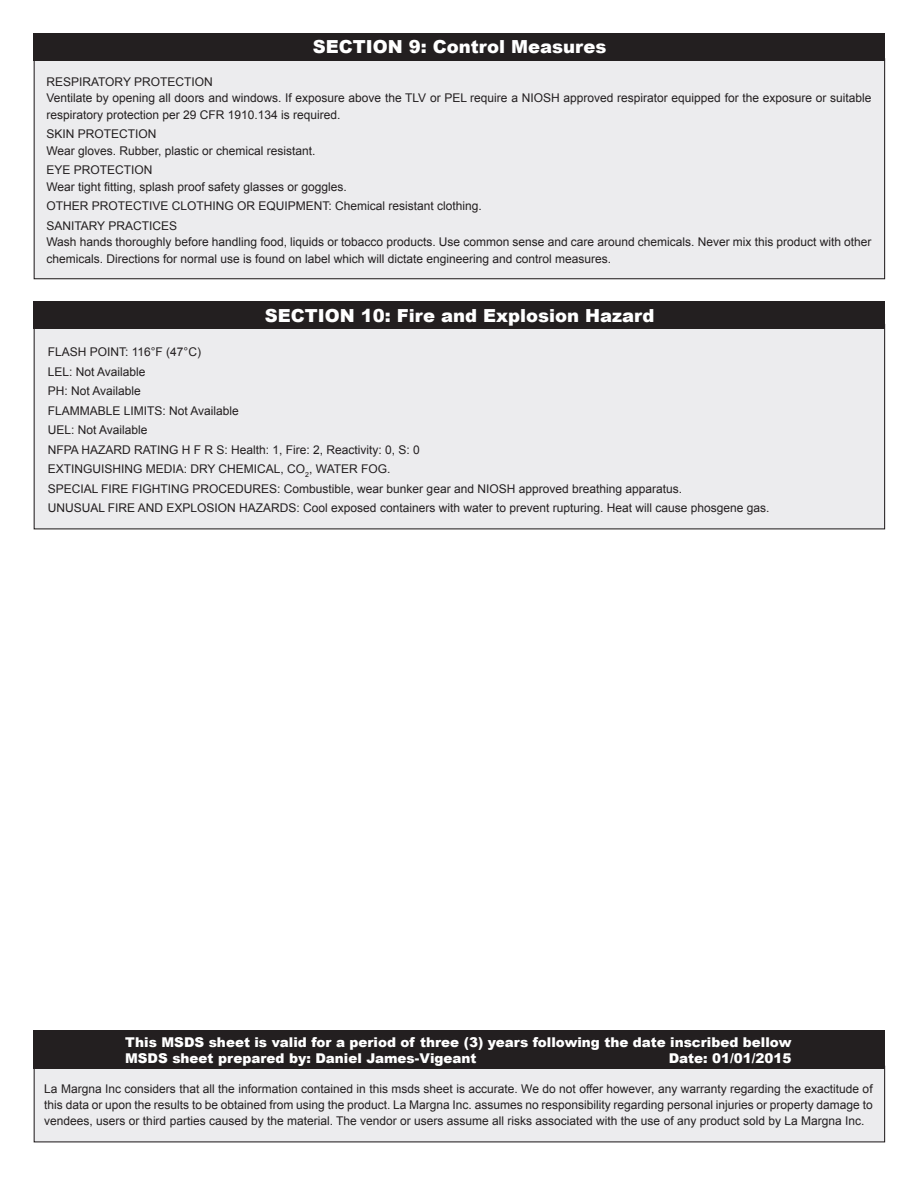
<style>
.page{position:relative;width:918px;height:1188px;background:#fff}
.page>*{position:absolute;margin:0;border:0;box-sizing:border-box;transform-origin:0 0}
.t1{font:900 18px "Arial";color:#fff}
.t2{font:900 13.5px "Arial";color:#fff}
.t3{font:12px/16.5px "Arial";color:#231f20}
</style>
<div class="page">
<div style="left:34px;top:59px;width:851px;height:220px;background:#ececee"></div>
<div style="left:34px;top:324px;width:851px;height:205px;background:#ececee"></div>
<div style="left:34px;top:1066px;width:851px;height:76px;background:#ececee"></div>
<div style="left:34px;top:33px;width:851px;height:28px;background:#231f20"></div>
<div style="left:34px;top:301px;width:851px;height:28px;background:#231f20"></div>
<div style="left:34px;top:1031px;width:851px;height:38px;background:#231f20"></div>
<p class="t1" style="left:313px;top:34px;width:295px">SECTION 9: Control Measures</p>
<p class="t3" style="left:46px;top:73px;width:168px">RESPIRATORY PROTECTION</p>
<p class="t3" style="left:46px;top:90px;width:827px">Ventilate by opening all doors and windows. If exposure above the TLV or PEL require a NIOSH approved respirator equipped for the exposure or suitable respiratory protection per 29 CFR 1910.134 is required.</p>
<p class="t3" style="left:46px;top:126px;width:112px">SKIN PROTECTION</p>
<p class="t3" style="left:46px;top:142px;width:271px">Wear gloves. Rubber, plastic or chemical resistant.</p>
<p class="t3" style="left:46px;top:162px;width:108px">EYE PROTECTION</p>
<p class="t3" style="left:46px;top:178px;width:302px">Wear tight fitting, splash proof safety glasses or goggles.</p>
<p class="t3" style="left:46px;top:198px;width:437px">OTHER PROTECTIVE CLOTHING OR EQUIPMENT: Chemical resistant clothing.</p>
<p class="t3" style="left:46px;top:217px;width:132px">SANITARY PRACTICES</p>
<p class="t3" style="left:46px;top:234px;width:827px">Wash hands thoroughly before handling food, liquids or tobacco products. Use common sense and care around chemicals. Never mix this product with other chemicals. Directions for normal use is found on label which will dictate engineering and control measures.</p>
<p class="t1" style="left:265px;top:303px;width:391px">SECTION 10: Fire and Explosion Hazard</p>
<p class="t3" style="left:48px;top:344px;width:155px">FLASH POINT: 116°F (47°C)</p>
<p class="t3" style="left:48px;top:363px;width:99px">LEL: Not Available</p>
<p class="t3" style="left:48px;top:383px;width:95px">PH: Not Available</p>
<p class="t3" style="left:48px;top:402px;width:193px">FLAMMABLE LIMITS: Not Available</p>
<p class="t3" style="left:48px;top:422px;width:101px">UEL: Not Available</p>
<p class="t3" style="left:48px;top:441px;width:374px">NFPA HAZARD RATING H F R S: Health: 1, Fire: 2, Reactivity: 0, S: 0</p>
<p class="t3" style="left:48px;top:461px;width:344px">EXTINGUISHING MEDIA: DRY CHEMICAL, CO<sub>2</sub>, WATER FOG.</p>
<p class="t3" style="left:48px;top:480px;width:636px">SPECIAL FIRE FIGHTING PROCEDURES: Combustible, wear bunker gear and NIOSH approved breathing apparatus.</p>
<p class="t3" style="left:48px;top:500px;width:723px">UNUSUAL FIRE AND EXPLOSION HAZARDS: Cool exposed containers with water to prevent rupturing. Heat will cause phosgene gas.</p>
<p class="t2" style="left:125px;top:1032px;width:668px">This MSDS sheet is valid for a period of three (3) years following the date inscribed bellow</p>
<p class="t2" style="left:125px;top:1048px;width:353px">MSDS sheet prepared by: Daniel James-Vigeant</p>
<p class="t2" style="left:669px;top:1048px;width:124px">Date: 01/01/2015</p>
<p class="t3" style="left:44px;top:1081px;width:830px;line-height:15.8px;text-align:justify">La Margna Inc considers that all the information contained in this msds sheet is accurate. We do not offer however, any warranty regarding the exactitude of this data or upon the results to be obtained from using the product. La Margna Inc. assumes no responsibility regarding personal injuries or property damage to vendees, users or third parties caused by the material. The vendor or users assume all risks associated with the use of any product sold by La Margna Inc.</p>
</div>
